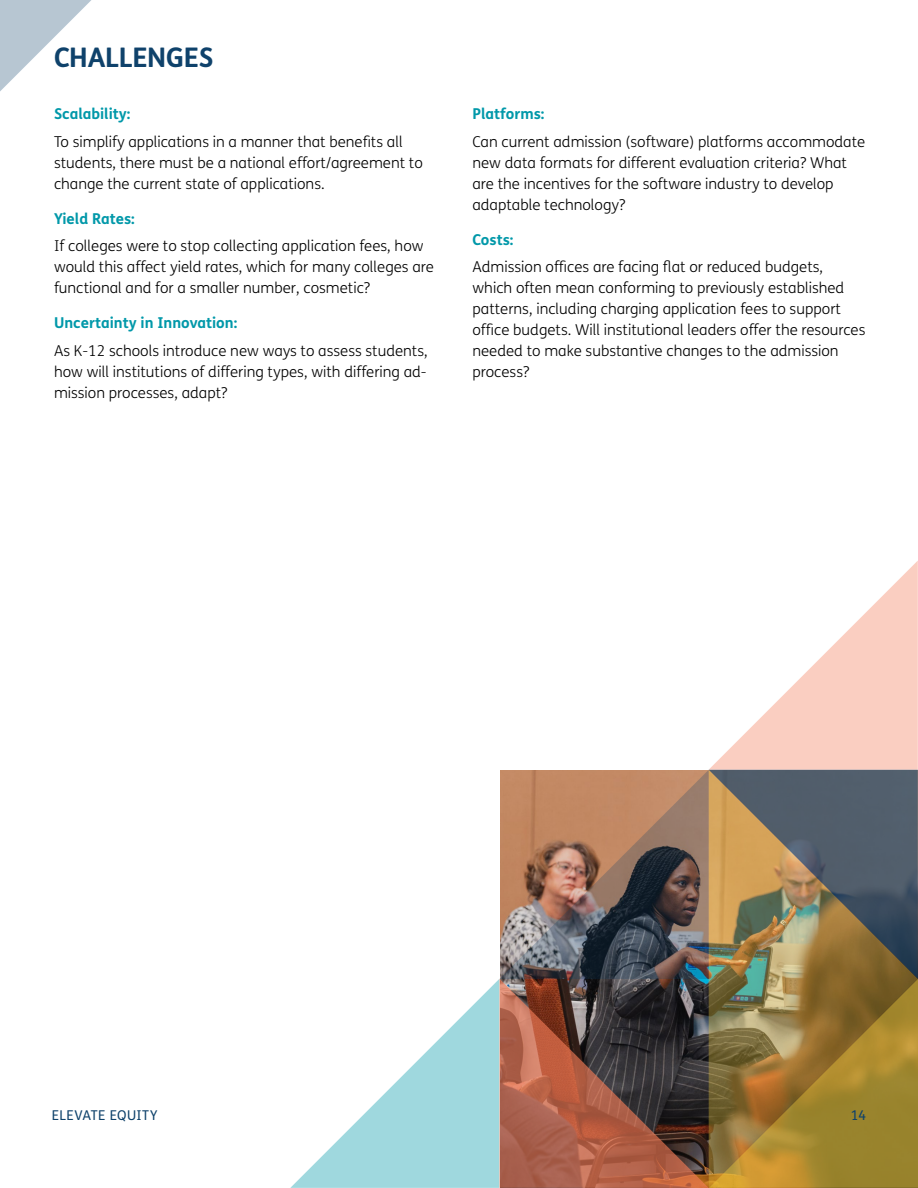
<style>
.page{position:relative;width:918px;height:1188px;background:#fff}
.page>*{position:absolute;margin:0;border:0;box-sizing:border-box;transform-origin:0 0}
.t1{font:700 27px "FS Me";letter-spacing:-.01em;color:#0f426b}
.t2{font:300 15px/21px "FS Me";color:#000}
.t3{font:700 15px "FS Me";color:#0198a9}
.t4{font:13.5px "FS Me";letter-spacing:.02em;color:#0f426b}
</style>
<div class="page">
<svg style="left:709px;top:979px;width:209px;height:209px;background:#997d35"></svg>
<svg style="left:709px;top:770px;width:209px;height:209px;background:#7b735e"></svg>
<svg style="left:709px;top:561px;width:209px;height:209px;fill:#fbd1c8"></svg>
<img style="left:500px;top:770px;width:209px;height:209px">
<svg style="left:290px;top:979px;width:209px;height:209px"></svg>
<svg style="left:500px;top:979px;width:209px;height:209px;background:#784b3f"></svg>
<svg style="left:0;top:0;width:91px;height:91px"></svg>
<h1 class="t1" style="left:54px;top:36px;width:161px">CHALLENGES</h1>
<p class="t3" style="left:54px;top:102px;width:78px">Scalability:</p>
<p class="t2" style="left:54px;top:131px;width:370px">To simplify applications in a manner that benefits all students, there must be a national effort/agreement to change the current state of applications.</p>
<p class="t3" style="left:54px;top:207px;width:82px">Yield Rates:</p>
<p class="t2" style="left:54px;top:235px;width:381px">If colleges were to stop collecting application fees, how would this affect yield rates, which for many colleges are functional and for a smaller number, cosmetic?</p>
<p class="t3" style="left:54px;top:311px;width:185px">Uncertainty in Innovation:</p>
<p class="t2" style="left:54px;top:339px;width:375px;text-align:justify">As K-12 schools introduce new ways to assess students, how will institutions of differing types, with differing ad&shy;mission processes, adapt?</p>
<p class="t3" style="left:472px;top:102px;width:74px">Platforms:</p>
<p class="t2" style="left:472px;top:131px;width:394px">Can current admission (software) platforms accommodate new data formats for different evaluation criteria? What are the incentives for the software industry to develop adaptable technology?</p>
<p class="t3" style="left:472px;top:228px;width:43px">Costs:</p>
<p class="t2" style="left:472px;top:256px;width:394px">Admission offices are facing flat or reduced budgets, which often mean conforming to previously established patterns, including charging application fees to support office budgets. Will institutional leaders offer the resources needed to make substantive changes to the admission process?</p>
<p class="t4" style="left:52px;top:1106px;width:107px">ELEVATE EQUITY</p>
<p class="t4" style="left:851px;top:1106px;width:17px">14</p>
</div>
